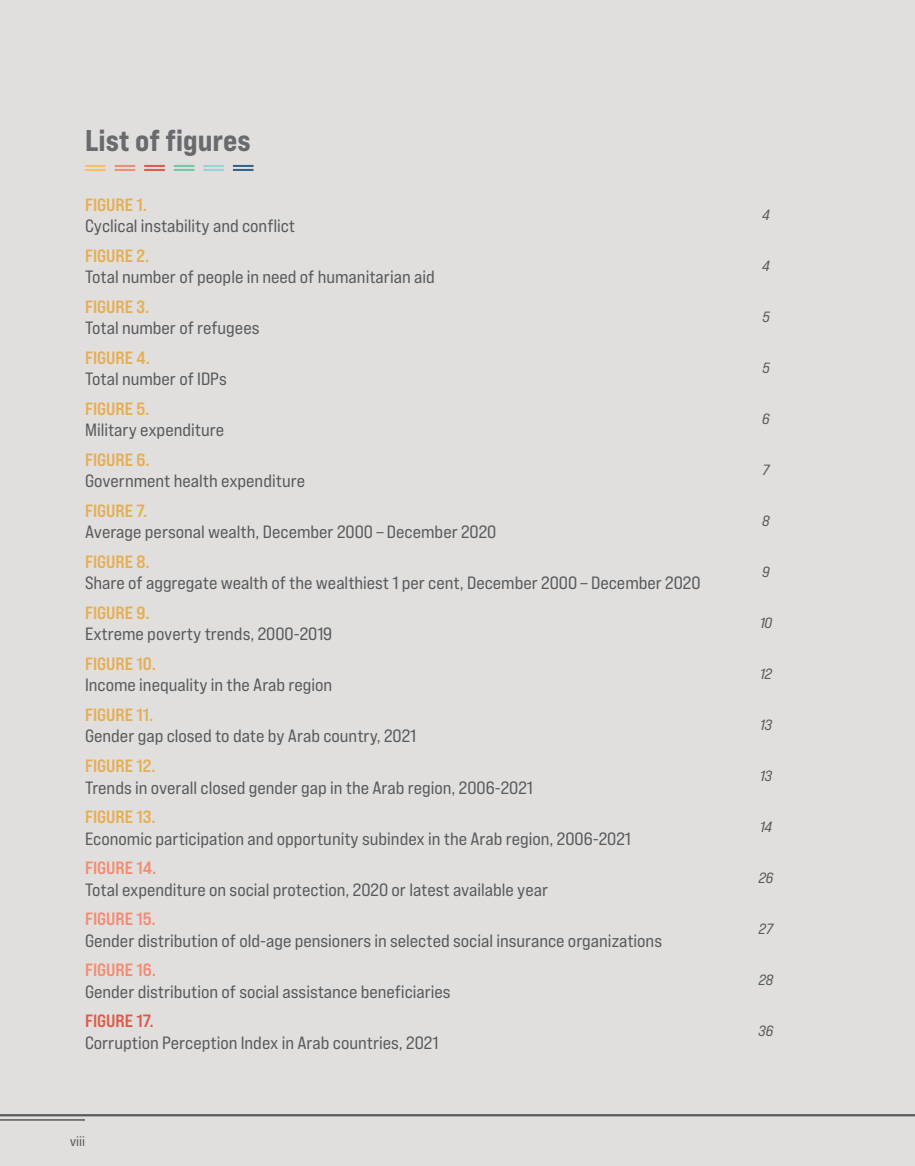
<style>
.page{position:relative;width:915px;height:1166px;background:#fff}
.page>*{position:absolute;margin:0;border:0;box-sizing:border-box;transform-origin:0 0}
.Tb-Col-Ch3-E{font:30px "Bebas Neue Pro Exp Eb";color:#696a6d}
.t1{font:17.85px "Bebas Neue Pro Exp Rg";color:#58595b}
.t2{font:17.85px "Bebas Neue Pro Exp Bd";color:#e5ae53}
.t3{font:17.85px "Bebas Neue Pro Exp Bd";color:#f58b71}
.t4{font:17.85px "Bebas Neue Pro Exp Bd";color:#df5849}
.t5{font:14.85px "Bebas Neue Pro Exp It";color:#58595b}
.t6{font:condensed 13.5px "Univers LT Std";color:#58595b}
</style>
<div class="page">
<div style="left:0;top:0;width:914px;height:1165px;background:#e0dfdd"></div>
<hr style="left:0;top:1113px;width:914px;height:2px;background:#58595b">
<hr style="left:0;top:1118px;width:85px;height:2px;background:#58595b">
<hr style="left:203px;top:165px;width:21px;height:2px;background:#92d5d8">
<hr style="left:203px;top:169px;width:21px;height:2px;background:#92d5d8">
<hr style="left:233px;top:165px;width:20px;height:2px;background:#316283">
<hr style="left:233px;top:169px;width:20px;height:2px;background:#316283">
<hr style="left:144px;top:165px;width:21px;height:2px;background:#df5849">
<hr style="left:144px;top:169px;width:21px;height:2px;background:#df5849">
<hr style="left:174px;top:165px;width:20px;height:2px;background:#71c7a8">
<hr style="left:174px;top:169px;width:20px;height:2px;background:#71c7a8">
<hr style="left:115px;top:165px;width:20px;height:2px;background:#f58b71">
<hr style="left:115px;top:169px;width:20px;height:2px;background:#f58b71">
<hr style="left:85px;top:165px;width:21px;height:2px;background:#fdc05c">
<hr style="left:85px;top:169px;width:21px;height:2px;background:#fdc05c">
<p class="Tb-Col-Ch3-E" style="left:85px;top:122px;width:167px">List of figures</p>
<p class="t2" style="left:85px;top:193px;width:64px">FIGURE 1.</p>
<p class="t1" style="left:85px;top:215px;width:211px">Cyclical instability and conflict</p>
<p class="t2" style="left:85px;top:244px;width:66px">FIGURE 2.</p>
<p class="t1" style="left:85px;top:266px;width:351px">Total number of people in need of humanitarian aid</p>
<p class="t2" style="left:85px;top:295px;width:66px">FIGURE 3.</p>
<p class="t1" style="left:85px;top:317px;width:176px">Total number of refugees</p>
<p class="t2" style="left:85px;top:346px;width:67px">FIGURE 4.</p>
<p class="t1" style="left:85px;top:368px;width:143px">Total number of IDPs</p>
<p class="t2" style="left:85px;top:397px;width:66px">FIGURE 5.</p>
<p class="t1" style="left:85px;top:419px;width:140px">Military expenditure</p>
<p class="t2" style="left:85px;top:448px;width:66px">FIGURE 6.</p>
<p class="t1" style="left:85px;top:470px;width:221px">Government health expenditure</p>
<p class="t2" style="left:85px;top:499px;width:64px">FIGURE 7.</p>
<p class="t1" style="left:85px;top:521px;width:413px">Average personal wealth, December 2000 – December 2020</p>
<p class="t2" style="left:85px;top:550px;width:66px">FIGURE 8.</p>
<p class="t1" style="left:85px;top:572px;width:616px">Share of aggregate wealth of the wealthiest 1 per cent, December 2000 – December 2020</p>
<p class="t2" style="left:85px;top:601px;width:66px">FIGURE 9.</p>
<p class="t1" style="left:85px;top:623px;width:249px">Extreme poverty trends, 2000-2019</p>
<p class="t2" style="left:85px;top:652px;width:73px">FIGURE 10.</p>
<p class="t1" style="left:85px;top:674px;width:249px">Income inequality in the Arab region</p>
<p class="t2" style="left:85px;top:703px;width:70px">FIGURE 11.</p>
<p class="t1" style="left:85px;top:725px;width:332px">Gender gap closed to date by Arab country, 2021</p>
<p class="t2" style="left:85px;top:754px;width:72px">FIGURE 12.</p>
<p class="t1" style="left:85px;top:776px;width:449px">Trends in overall closed gender gap in the Arab region, 2006-2021</p>
<p class="t2" style="left:85px;top:805px;width:72px">FIGURE 13.</p>
<p class="t1" style="left:85px;top:827px;width:547px">Economic participation and opportunity subindex in the Arab region, 2006-2021</p>
<p class="t3" style="left:85px;top:856px;width:73px">FIGURE 14.</p>
<p class="t1" style="left:85px;top:878px;width:464px">Total expenditure on social protection, 2020 or latest available year</p>
<p class="t3" style="left:85px;top:907px;width:72px">FIGURE 15.</p>
<p class="t1" style="left:85px;top:929px;width:578px">Gender distribution of old-age pensioners in selected social insurance organizations</p>
<p class="t3" style="left:85px;top:958px;width:73px">FIGURE 16.</p>
<p class="t1" style="left:85px;top:980px;width:367px">Gender distribution of social assistance beneficiaries</p>
<p class="t4" style="left:85px;top:1009px;width:70px">FIGURE 17.</p>
<p class="t1" style="left:85px;top:1031px;width:354px">Corruption Perception Index in Arab countries, 2021</p>
<p class="t6" style="left:70px;top:1132px;width:16px">viii</p>
<p class="t5" style="left:761px;top:206px;width:9px">4</p>
<p class="t5" style="left:761px;top:257px;width:9px">4</p>
<p class="t5" style="left:762px;top:308px;width:9px">5</p>
<p class="t5" style="left:762px;top:359px;width:9px">5</p>
<p class="t5" style="left:762px;top:410px;width:9px">6</p>
<p class="t5" style="left:762px;top:461px;width:8px">7</p>
<p class="t5" style="left:762px;top:512px;width:9px">8</p>
<p class="t5" style="left:762px;top:562px;width:9px">9</p>
<p class="t5" style="left:759px;top:613px;width:14px">10</p>
<p class="t5" style="left:759px;top:664px;width:14px">12</p>
<p class="t5" style="left:759px;top:715px;width:14px">13</p>
<p class="t5" style="left:759px;top:766px;width:14px">13</p>
<p class="t5" style="left:759px;top:817px;width:14px">14</p>
<p class="t5" style="left:758px;top:868px;width:16px">26</p>
<p class="t5" style="left:758px;top:919px;width:16px">27</p>
<p class="t5" style="left:758px;top:970px;width:16px">28</p>
<p class="t5" style="left:758px;top:1021px;width:16px">36</p>
</div>
